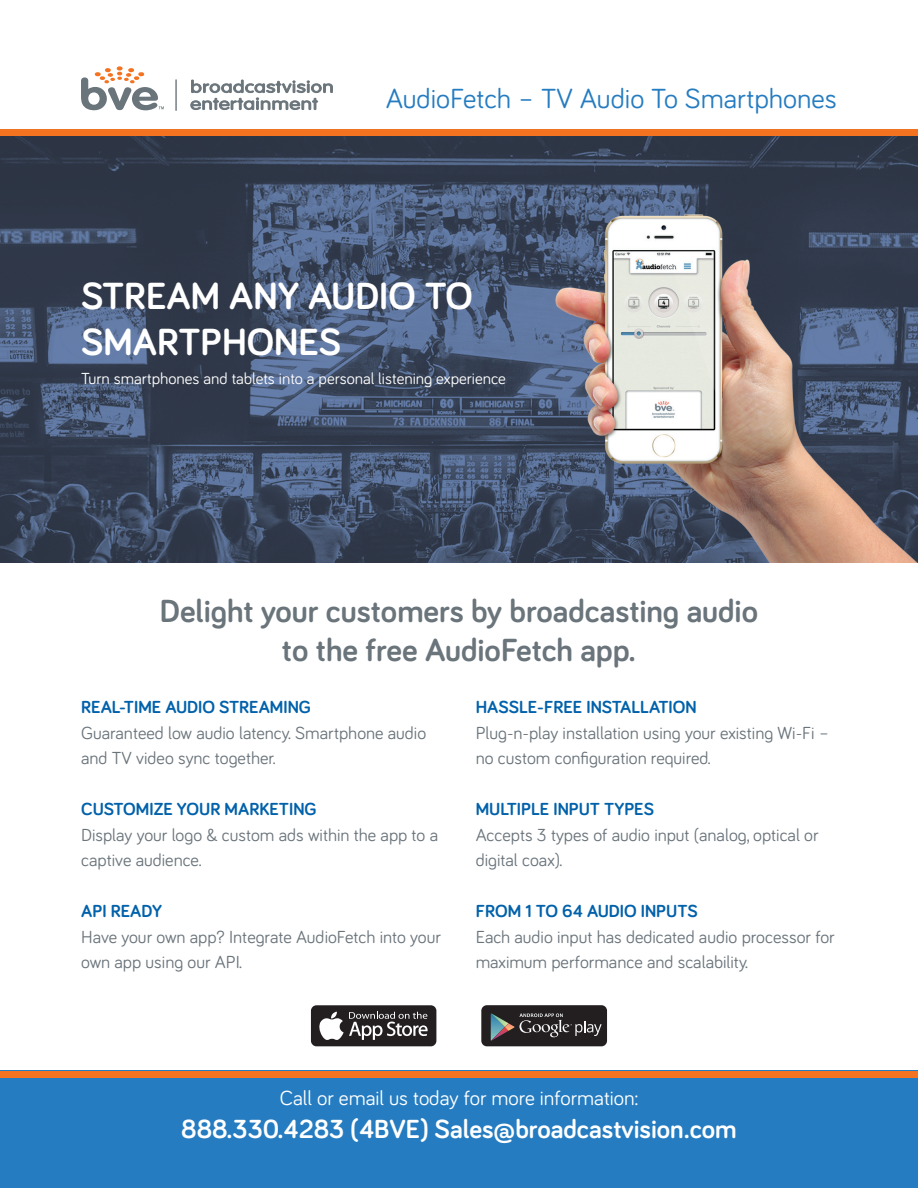
<style>
.page{position:relative;width:918px;height:1188px;background:#fff}
.page>*{position:absolute;margin:0;border:0;box-sizing:border-box;transform-origin:0 0}
.t1{font:700 39px/46.5px "Bariol";color:#fff}
.t2{font:700 33px/38.5px "Bariol";color:#6a747b;text-align:center}
.t3{font:28.5px "Bariol";color:#257cc1}
.t4{font:700 27px "Bariol";color:#fff}
.t5{font:21px "Bariol";color:#fff}
.t6{font:18px/25.5px "Bariol";color:#6a747b}
.t7{font:700 18px "Bariol";color:#0161aa}
.t8{font:16.5px "Bariol";color:#fff}
</style>
<div class="page">
<svg style="left:190px;top:79px;width:143px;height:31px"></svg>
<hr style="left:175px;top:79px;width:2px;height:32px;background:#6a747b">
<svg style="left:81px;top:66px;width:83px;height:44px"></svg>
<div style="left:0;top:129px;width:918px;height:7px;background:#f47321"></div>
<div style="left:0;top:1071px;width:918px;height:117px;background:#257cc1"></div>
<div style="left:0;top:1071px;width:918px;height:6px;background:#f47321"></div>
<img style="left:0;top:136px;width:551px;height:426px">
<img style="left:551px;top:136px;width:367px;height:426px">
<div style="left:481px;top:1005px;width:126px;height:41px;background:#231f20;border-radius:6px"></div>
<svg style="left:491px;top:1013px;width:111px;height:28px"></svg>
<div style="left:311px;top:1005px;width:125px;height:41px;background:#231f20;border-radius:6px"></div>
<svg style="left:319px;top:1012px;width:109px;height:28px"></svg>
<h3 class="t3" style="left:385px;top:79px;width:453px">AudioFetch – TV Audio To Smartphones</h3>
<h1 class="t1" style="left:81px;top:271px;width:393px">STREAM ANY AUDIO TO<br>SMARTPHONES</h1>
<p class="t8" style="left:81px;top:367px;width:426px">Turn smartphones and tablets into a personal listening experience</p>
<h2 class="t2" style="left:160px;top:591px;width:600px">Delight your customers by broadcasting audio to the free AudioFetch app.</h2>
<p class="t7" style="left:81px;top:695px;width:231px">REAL-TIME AUDIO STREAMING</p>
<p class="t6" style="left:81px;top:719px;width:347px">Guaranteed low audio latency. Smartphone audio and TV video sync together.</p>
<p class="t7" style="left:81px;top:797px;width:237px">CUSTOMIZE YOUR MARKETING</p>
<p class="t6" style="left:81px;top:821px;width:358px">Display your logo &amp; custom ads within the app to a captive audience.</p>
<p class="t7" style="left:81px;top:899px;width:82px">API READY</p>
<p class="t6" style="left:81px;top:923px;width:361px">Have your own app? Integrate AudioFetch into your own app using our API.</p>
<p class="t7" style="left:476px;top:695px;width:223px">HASSLE-FREE INSTALLATION</p>
<p class="t6" style="left:476px;top:719px;width:355px">Plug-n-play installation using your existing Wi-Fi – no custom configuration required.</p>
<p class="t7" style="left:476px;top:797px;width:180px">MULTIPLE INPUT TYPES</p>
<p class="t6" style="left:476px;top:821px;width:344px">Accepts 3 types of audio input (analog, optical or digital coax).</p>
<p class="t7" style="left:476px;top:899px;width:224px">FROM 1 TO 64 AUDIO INPUTS</p>
<p class="t6" style="left:476px;top:923px;width:361px">Each audio input has dedicated audio processor for maximum performance and scalability.</p>
<p class="t5" style="left:280px;top:1083px;width:360px">Call or email us today for more information:</p>
<h3 class="t4" style="left:181px;top:1111px;width:557px">888.330.4283 (4BVE) Sales@broadcastvision.com</h3>
</div>
